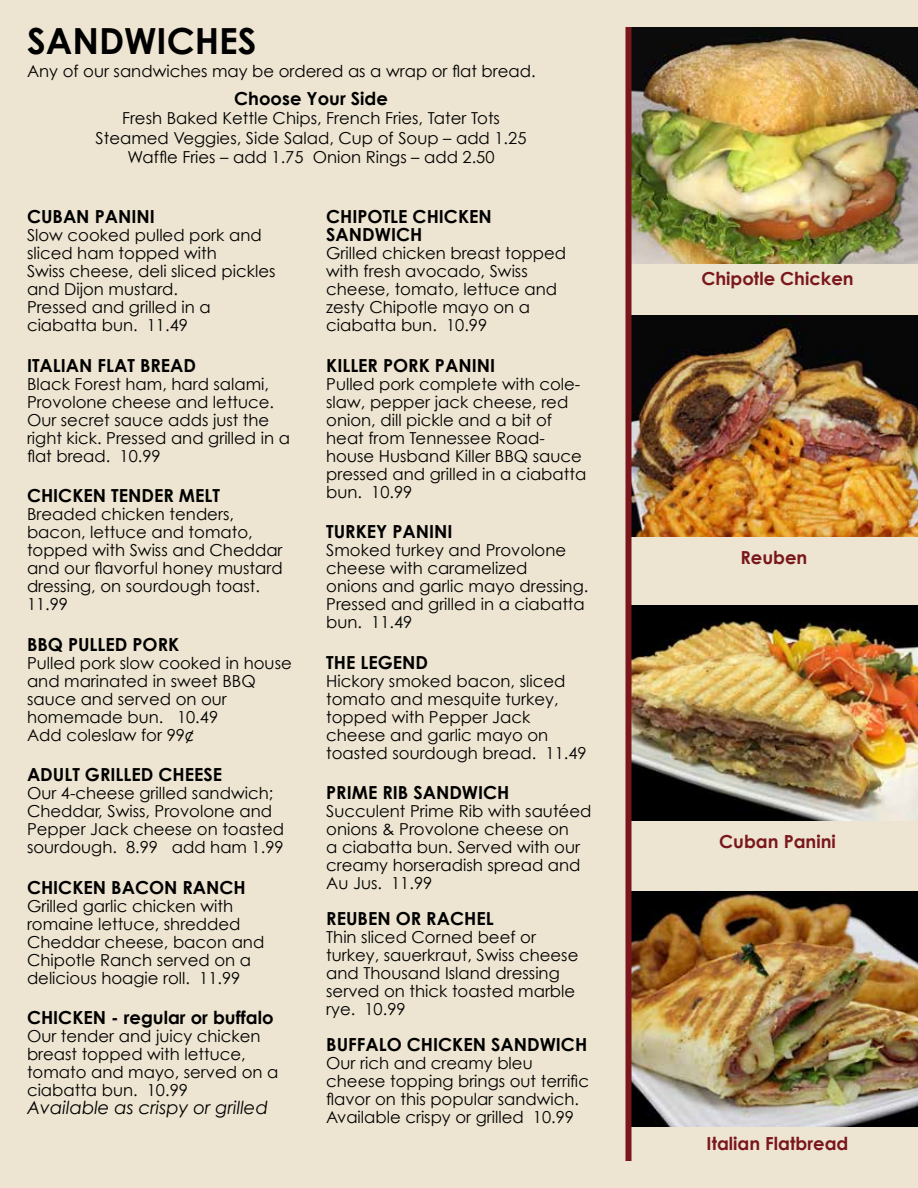
<style>
.page{position:relative;width:918px;height:1188px;background:#ede5d1}
.page>*{position:absolute;margin:0;border:0;box-sizing:border-box;transform-origin:0 0}
.t1{font:700 36px "Century Gothic";color:#000}
.t2{font:700 18px/18px "Century Gothic";color:#000}
.t3{font:700 18px "Century Gothic";color:#7a171c}
.t4{font:italic 18px "Century Gothic";color:#000}
.t5{font:16.5px/18px "Century Gothic";color:#000}
</style>
<div class="page">
<img style="left:632px;top:315px;width:286px;height:221px">
<img style="left:632px;top:892px;width:286px;height:234px">
<img style="left:632px;top:27px;width:286px;height:237px">
<img style="left:632px;top:606px;width:286px;height:215px">
<div style="left:626px;top:27px;width:6px;height:1134px;background:#7a171c"></div>
<h1 class="t1" style="left:27px;top:18px;width:231px">SANDWICHES</h1>
<p class="t5" style="left:27px;top:62px;width:510px">Any of our sandwiches may be ordered as a wrap or flat bread.</p>
<p class="t2" style="left:234px;top:89px;width:155px">Choose Your Side</p>
<p class="t5" style="left:96px;top:108px;width:432px;line-height:19.5px;text-align:center">Fresh Baked Kettle Chips, French Fries, Tater Tots<br>Steamed Veggies, Side Salad, Cup of Soup – add 1.25<br>Waffle Fries – add 1.75 Onion Rings – add 2.50</p>
<p class="t2" style="left:27px;top:207px;width:129px">CUBAN PANINI</p>
<p class="t5" style="left:27px;top:226px;width:250px">Slow cooked pulled pork and sliced ham topped with<br>Swiss cheese, deli sliced pickles and Dijon mustard.<br>Pressed and grilled in a ciabatta bun. 11.49</p>
<p class="t2" style="left:27px;top:356px;width:171px">ITALIAN FLAT BREAD</p>
<p class="t5" style="left:27px;top:374px;width:265px">Black Forest ham, hard salami,<br>Provolone cheese and lettuce.<br>Our secret sauce adds just the right kick. Pressed and grilled in a flat bread. 10.99</p>
<p class="t2" style="left:27px;top:486px;width:194px">CHICKEN TENDER MELT</p>
<p class="t5" style="left:27px;top:505px;width:257px">Breaded chicken tenders, bacon, lettuce and tomato, topped with Swiss and Cheddar and our flavorful honey mustard dressing, on sourdough toast.<br>11.99</p>
<p class="t2" style="left:27px;top:635px;width:154px">BBQ PULLED PORK</p>
<p class="t5" style="left:27px;top:653px;width:266px">Pulled pork slow cooked in house and marinated in sweet BBQ sauce and served on our homemade bun. 10.49<br>Add coleslaw for 99¢</p>
<p class="t2" style="left:27px;top:765px;width:197px">ADULT GRILLED CHEESE</p>
<p class="t5" style="left:27px;top:784px;width:259px">Our 4-cheese grilled sandwich;<br>Cheddar, Swiss, Provolone and<br>Pepper Jack cheese on toasted sourdough. 8.99 add ham 1.99</p>
<p class="t2" style="left:27px;top:878px;width:220px">CHICKEN BACON RANCH</p>
<p class="t5" style="left:27px;top:896px;width:239px">Grilled garlic chicken with romaine lettuce, shredded<br>Cheddar cheese, bacon and<br>Chipotle Ranch served on a delicious hoagie roll. 11.99</p>
<p class="t2" style="left:27px;top:1008px;width:248px">CHICKEN - regular or buffalo</p>
<p class="t5" style="left:27px;top:1027px;width:253px">Our tender and juicy chicken breast topped with lettuce, tomato and mayo, served on a ciabatta bun. 10.99</p>
<p class="t4" style="left:27px;top:1097px;width:243px">Available as crispy or grilled</p>
<p class="t2" style="left:326px;top:207px;width:167px">CHIPOTLE CHICKEN<br>SANDWICH</p>
<p class="t5" style="left:326px;top:244px;width:241px">Grilled chicken breast topped with fresh avocado, Swiss cheese, tomato, lettuce and zesty Chipotle mayo on a ciabatta bun. 10.99</p>
<p class="t2" style="left:326px;top:356px;width:170px">KILLER PORK PANINI</p>
<p class="t5" style="left:326px;top:374px;width:262px">Pulled pork complete with cole&shy;slaw, pepper jack cheese, red onion, dill pickle and a bit of heat from Tennessee Road&shy;house Husband Killer BBQ sauce pressed and grilled in a ciabatta bun. 10.99</p>
<p class="t2" style="left:326px;top:522px;width:128px">TURKEY PANINI</p>
<p class="t5" style="left:326px;top:541px;width:264px">Smoked turkey and Provolone cheese with caramelized<br>onions and garlic mayo dressing.<br>Pressed and grilled in a ciabatta bun. 11.49</p>
<p class="t2" style="left:326px;top:653px;width:103px">THE LEGEND</p>
<p class="t5" style="left:326px;top:671px;width:262px">Hickory smoked bacon, sliced tomato and mesquite turkey, topped with Pepper Jack cheese and garlic mayo on toasted sourdough bread. 11.49</p>
<p class="t2" style="left:326px;top:783px;width:185px">PRIME RIB SANDWICH</p>
<p class="t5" style="left:326px;top:802px;width:267px">Succulent Prime Rib with sautéed onions &amp; Provolone cheese on<br>a ciabatta bun. Served with our creamy horseradish spread and<br>Au Jus. 11.99</p>
<p class="t2" style="left:326px;top:909px;width:169px">REUBEN OR RACHEL</p>
<p class="t5" style="left:326px;top:928px;width:254px">Thin sliced Corned beef or turkey, sauerkraut, Swiss cheese and Thousand Island dressing served on thick toasted marble rye. 10.99</p>
<p class="t2" style="left:326px;top:1035px;width:262px">BUFFALO CHICKEN SANDWICH</p>
<p class="t5" style="left:326px;top:1054px;width:264px">Our rich and creamy bleu cheese topping brings out terrific flavor on this popular sandwich.<br>Available crispy or grilled 10.99</p>
<p class="t3" style="left:701px;top:268px;width:154px">Chipotle Chicken</p>
<p class="t3" style="left:740px;top:546px;width:68px">Reuben</p>
<p class="t3" style="left:719px;top:830px;width:118px">Cuban Panini</p>
<p class="t3" style="left:707px;top:1132px;width:143px">Italian Flatbread</p>
</div>
